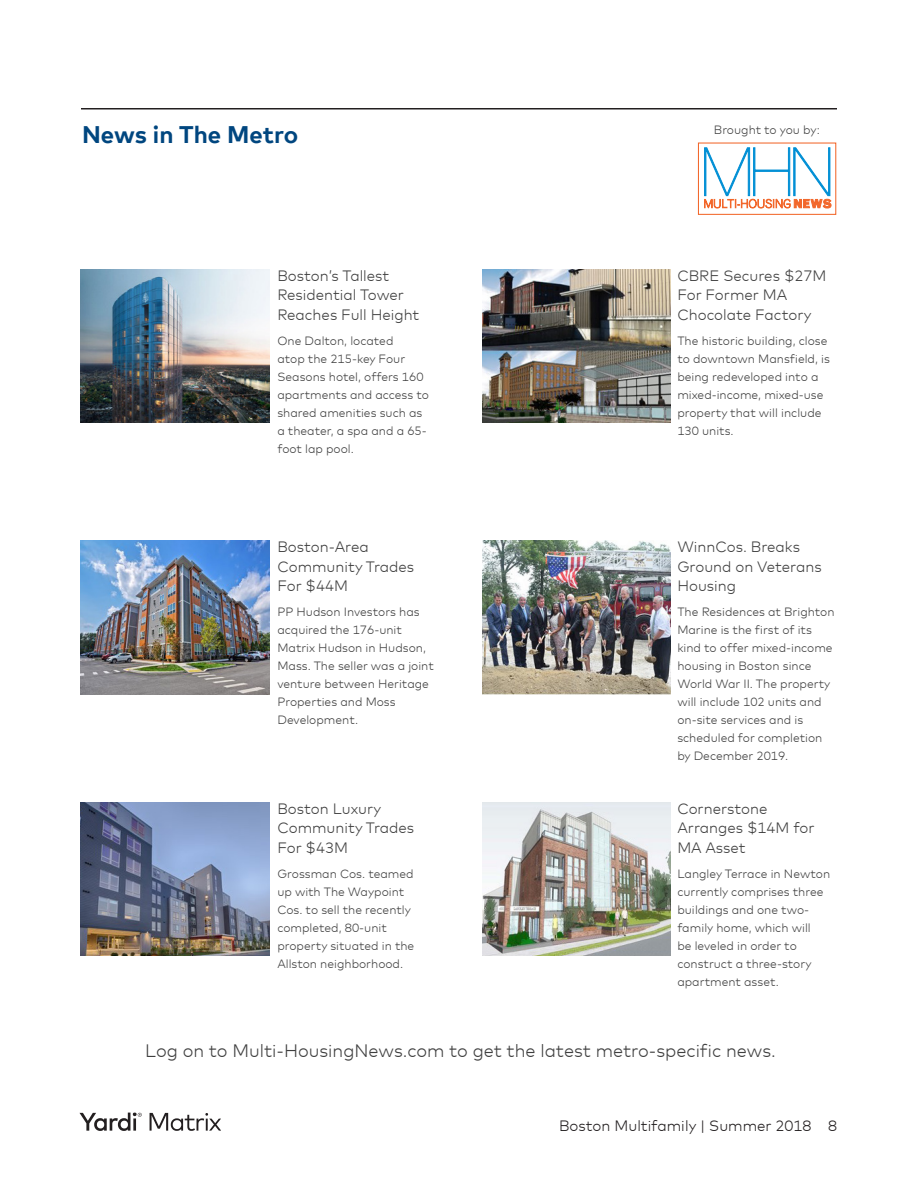
<style>
.page{position:relative;width:918px;height:1188px;background:#fff}
.page>*{position:absolute;margin:0;border:0;box-sizing:border-box;transform-origin:0 0}
.Matrix_SubHead{font:700 24px "Mark Offc Pro";color:#00467f}
.Matrix_News{font:300 18px "Mark Offc Pro";color:#3f3f3f}
.Matrix_News-2{font:300 15px/19.5px "Mark Offc Pro";color:#3f3f3f}
.t1{font:300 15px "Mark Offc Pro";color:#231f20}
.Matrix_News-3{font:300 12px/18px "Mark Offc Pro";color:#3f3f3f}
.Matrix_Body_Bullets{font:300 12px "Mark Offc Pro";color:#414141}
</style>
<div class="page">
<hr style="left:81px;top:108px;width:756px;height:2px;background:#231f20">
<svg style="left:80px;top:1112px;width:62px;height:19px"></svg>
<svg style="left:150px;top:1113px;width:71px;height:18px"></svg>
<div style="left:698px;top:143px;width:138px;height:72px;border:1px solid #f2672b"></div>
<svg style="left:704px;top:147px;width:128px;height:62px"></svg>
<img style="left:81px;top:269px;width:188px;height:154px">
<img style="left:81px;top:541px;width:188px;height:153px">
<img style="left:482px;top:269px;width:189px;height:154px">
<img style="left:81px;top:802px;width:188px;height:153px">
<img style="left:482px;top:802px;width:189px;height:153px">
<img style="left:482px;top:541px;width:189px;height:153px">
<p class="Matrix_SubHead" style="left:82px;top:116px;width:217px">News in The Metro</p>
<p class="Matrix_Body_Bullets" style="left:714px;top:120px;width:107px">Brought to you by:</p>
<p class="Matrix_News-2" style="left:277px;top:265px;width:144px">Boston’s Tallest<br>Residential Tower<br>Reaches Full Height</p>
<p class="Matrix_News-3" style="left:277px;top:330px;width:153px">One Dalton, located<br>atop the 215-key Four<br>Seasons hotel, offers 160 apartments and access to shared amenities such as a theater, a spa and a 65- foot lap pool.</p>
<p class="Matrix_News-2" style="left:277px;top:536px;width:138px">Boston-Area<br>Community Trades<br>For $44M</p>
<p class="Matrix_News-3" style="left:277px;top:602px;width:158px">PP Hudson Investors has acquired the 176-unit<br>Matrix Hudson in Hudson,<br>Mass. The seller was a joint venture between Heritage<br>Properties and Moss<br>Development.</p>
<p class="Matrix_News-2" style="left:277px;top:798px;width:138px">Boston Luxury<br>Community Trades<br>For $43M</p>
<p class="Matrix_News-3" style="left:277px;top:863px;width:138px">Grossman Cos. teamed up with The Waypoint<br>Cos. to sell the recently completed, 80-unit property situated in the<br>Allston neighborhood.</p>
<p class="Matrix_News-2" style="left:677px;top:265px;width:151px">CBRE Secures $27M<br>For Former MA<br>Chocolate Factory</p>
<p class="Matrix_News-3" style="left:677px;top:330px;width:154px">The historic building, close to downtown Mansfield, is being redeveloped into a mixed-income, mixed-use property that will include<br>130 units.</p>
<p class="Matrix_News-2" style="left:677px;top:536px;width:146px">WinnCos. Breaks<br>Ground on Veterans<br>Housing</p>
<p class="Matrix_News-3" style="left:677px;top:602px;width:159px">The Residences at Brighton<br>Marine is the first of its kind to offer mixed-income housing in Boston since<br>World War II. The property will include 102 units and on-site services and is scheduled for completion by December 2019.</p>
<p class="Matrix_News-2" style="left:677px;top:798px;width:139px">Cornerstone<br>Arranges $14M for<br>MA Asset</p>
<p class="Matrix_News-3" style="left:677px;top:863px;width:154px">Langley Terrace in Newton currently comprises three buildings and one two&shy;family home, which will<br>be leveled in order to construct a three-story apartment asset.</p>
<p class="Matrix_News" style="left:145px;top:1037px;width:632px">Log on to Multi-HousingNews.com to get the latest metro-specific news.</p>
<p class="t1" style="left:559px;top:1115px;width:279px">Boston Multifamily | Summer 2018 8</p>
</div>
